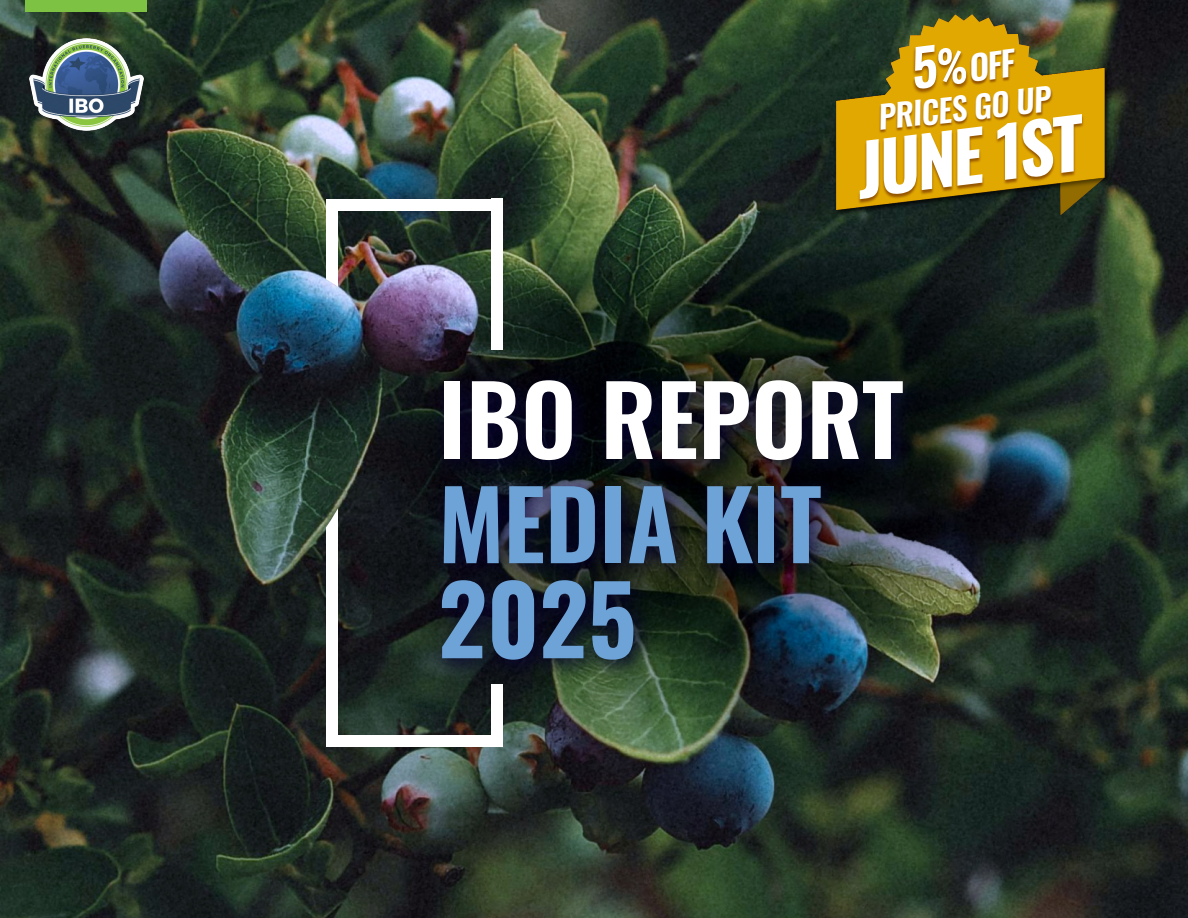
<style>
.page{position:relative;width:1188px;height:918px;background:#fff}
.page>*{position:absolute;margin:0;border:0;box-sizing:border-box;transform-origin:0 0}
.t1{font:600 96px "Oswald";color:#fff}
.t2{font:600 95.1px "Oswald";color:#6ea3d8}
.t3{font:700 95.1px "Oswald";color:#6ea3d8}
.t4{font:700 69px "Oswald";color:#fff}
.t5{font:700 63px "Oswald";color:#fff}
.t6{font:600 34.05px "Oswald";color:#fff}
.t7{font:600 31.5px "Oswald";color:#fff}
.t8{font:600 28.2px "Oswald";color:#fff}
.s1{font-size:51.15px}
.s2{font-family:"Roboto Condensed";font-weight:700;font-size:51.15px}
.s3{font-size:42.45px}
.s4{font-family:"Roboto Condensed";font-weight:700;font-size:42.45px}
</style>
<div class="page">
<img style="left:0;top:0;width:1188px;height:918px">
<img style="left:371px;top:220px;width:709px;height:446px">
<img style="left:366px;top:452px;width:548px;height:286px">
<img style="left:426px;top:470px;width:419px;height:214px">
<img style="left:428px;top:364px;width:499px;height:120px">
<svg style="left:326px;top:269px;width:12px;height:332px"></svg>
<img style="left:835px;top:67px;width:277px;height:150px">
<img style="left:29px;top:39px;width:114px;height:92px">
<div style="left:26px;top:0;width:121px;height:12px;background:#7dc242"></div>
<svg style="left:1060px;top:135px;width:44px;height:80px;background:#836b0e"></svg>
<svg style="left:884px;top:14px;width:161px;height:72px;background:#927a17"></svg>
<img style="left:857px;top:114px;width:228px;height:90px">
<img style="left:912px;top:45px;width:57px;height:41px">
<img style="left:970px;top:49px;width:46px;height:36px">
<img style="left:879px;top:86px;width:174px;height:48px">
<p class="t6" style="left:908px;top:49px;width:105px;rotate:-7deg"><span class="s1">5</span><span class="s2">%</span>OFF</p>
<p class="t7" style="left:875px;top:93px;width:175px;rotate:-6deg">PRICES GO UP</p>
<p class="t8" style="left:907px;top:55px;width:107px;rotate:-7deg"><span class="s3">10</span><span class="s4">%</span> OFF</p>
<p class="t8" style="left:884px;top:99px;width:157px;rotate:-6deg">PRICES GO UP</p>
<h3 class="t5" style="left:848px;top:119px;width:236px;rotate:-7deg">APRIL 1ST</h3>
<h3 class="t4" style="left:849px;top:116px;width:227px;rotate:-7deg">JUNE 1ST</h3>
<h1 class="t1" style="left:438px;top:344px;width:467px">IBO REPORT</h1>
<h2 class="t2" style="left:438px;top:450px;width:385px">MEDIA KIT</h2>
<h2 class="t3" style="left:438px;top:545px;width:200px">2025</h2>
</div>
